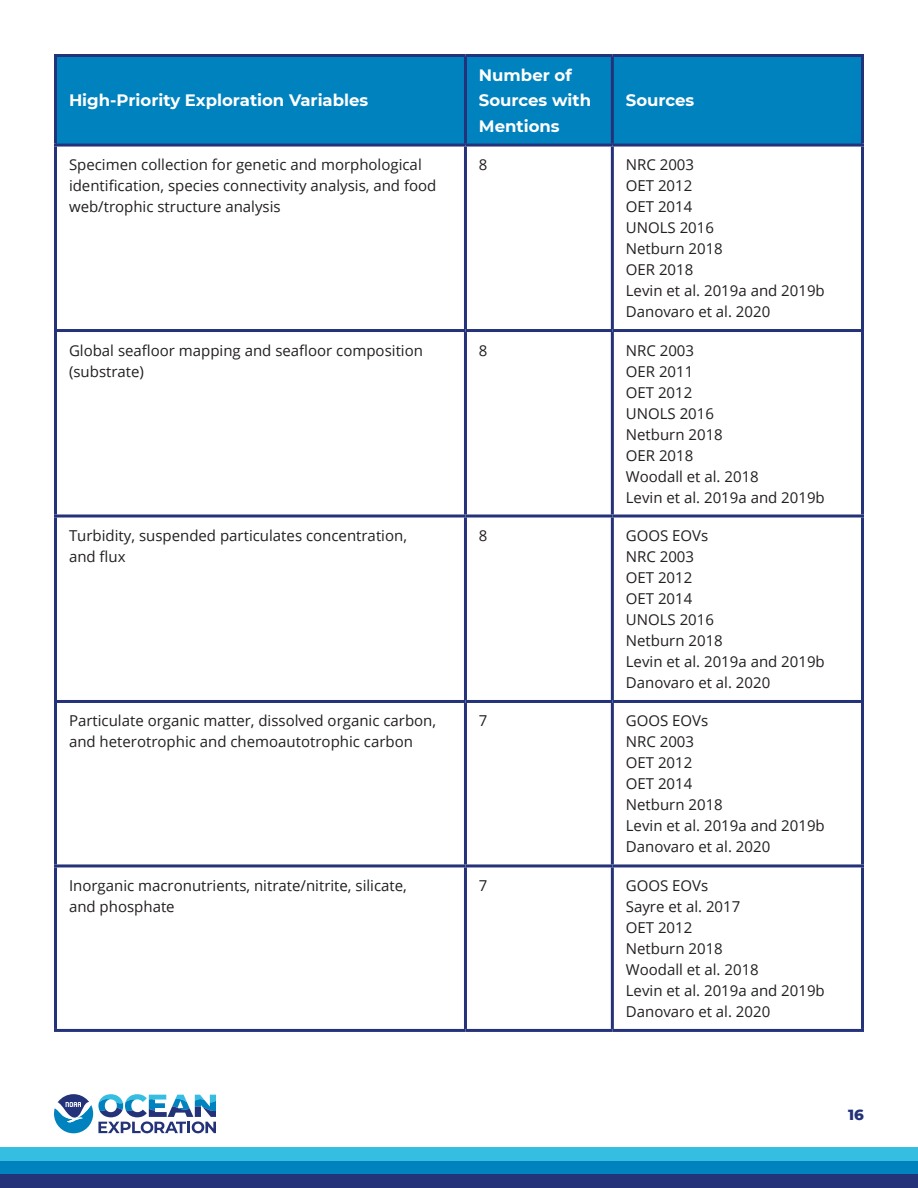
<style>
.page{position:relative;width:918px;height:1188px;background:#fff}
.page>*{position:absolute;margin:0;border:0;box-sizing:border-box;transform-origin:0 0}
.Table_Header_Text{font:700 16.5px/25.5px "Montserrat";color:#fff}
.Table_Body_Text{font:15px/21px "Open Sans";color:#231f20}
.t1{font:800 15px "Montserrat";color:#243279}
</style>
<div class="page">
<div style="left:0;top:1148px;width:918px;height:13px;background:#36bee2"></div>
<div style="left:0;top:1161px;width:918px;height:14px;background:#0082bf"></div>
<div style="left:0;top:1175px;width:918px;height:13px;background:#243279"></div>
<svg style="left:54px;top:1094px;width:162px;height:39px"></svg>
<div style="left:57px;top:57px;width:804px;height:87px;background:#0082bf"></div>
<hr style="left:54px;top:147px;width:3px;height:182px;background:#243279">
<hr style="left:464px;top:147px;width:3px;height:182px;background:#243279">
<hr style="left:611px;top:147px;width:3px;height:182px;background:#243279">
<hr style="left:861px;top:147px;width:3px;height:182px;background:#243279">
<hr style="left:54px;top:329px;width:411px;height:3px;background:#243279">
<hr style="left:54px;top:332px;width:3px;height:183px;background:#243279">
<hr style="left:465px;top:329px;width:147px;height:3px;background:#243279">
<hr style="left:464px;top:332px;width:3px;height:183px;background:#243279">
<hr style="left:612px;top:329px;width:252px;height:3px;background:#243279">
<hr style="left:611px;top:332px;width:3px;height:183px;background:#243279">
<hr style="left:861px;top:332px;width:3px;height:183px;background:#243279">
<hr style="left:54px;top:515px;width:411px;height:3px;background:#243279">
<hr style="left:54px;top:518px;width:3px;height:182px;background:#243279">
<hr style="left:465px;top:515px;width:147px;height:3px;background:#243279">
<hr style="left:464px;top:518px;width:3px;height:182px;background:#243279">
<hr style="left:612px;top:515px;width:252px;height:3px;background:#243279">
<hr style="left:611px;top:518px;width:3px;height:182px;background:#243279">
<hr style="left:861px;top:518px;width:3px;height:182px;background:#243279">
<hr style="left:54px;top:700px;width:411px;height:3px;background:#243279">
<hr style="left:54px;top:703px;width:3px;height:161px;background:#243279">
<hr style="left:465px;top:700px;width:147px;height:3px;background:#243279">
<hr style="left:464px;top:703px;width:3px;height:161px;background:#243279">
<hr style="left:612px;top:700px;width:252px;height:3px;background:#243279">
<hr style="left:611px;top:703px;width:3px;height:161px;background:#243279">
<hr style="left:861px;top:703px;width:3px;height:161px;background:#243279">
<hr style="left:54px;top:864px;width:411px;height:3px;background:#243279">
<hr style="left:54px;top:867px;width:3px;height:162px;background:#243279">
<hr style="left:465px;top:864px;width:147px;height:3px;background:#243279">
<hr style="left:464px;top:867px;width:3px;height:162px;background:#243279">
<hr style="left:612px;top:864px;width:252px;height:3px;background:#243279">
<hr style="left:611px;top:867px;width:3px;height:162px;background:#243279">
<hr style="left:861px;top:867px;width:3px;height:162px;background:#243279">
<hr style="left:54px;top:1029px;width:411px;height:3px;background:#243279">
<hr style="left:465px;top:1029px;width:147px;height:3px;background:#243279">
<hr style="left:612px;top:1029px;width:252px;height:3px;background:#243279">
<hr style="left:54px;top:54px;width:411px;height:3px;background:#243279">
<hr style="left:54px;top:57px;width:3px;height:87px;background:#243279">
<hr style="left:465px;top:54px;width:147px;height:3px;background:#243279">
<hr style="left:464px;top:57px;width:3px;height:87px;background:#243279">
<hr style="left:612px;top:54px;width:252px;height:3px;background:#243279">
<hr style="left:611px;top:57px;width:3px;height:87px;background:#243279">
<hr style="left:861px;top:57px;width:3px;height:87px;background:#243279">
<hr style="left:54px;top:144px;width:411px;height:3px;background:#243279">
<hr style="left:465px;top:144px;width:147px;height:3px;background:#243279">
<hr style="left:612px;top:144px;width:252px;height:3px;background:#243279">
<p class="Table_Header_Text" style="left:69px;top:87px;width:301px">High-Priority Exploration Variables</p>
<p class="Table_Header_Text" style="left:479px;top:61px;width:114px">Number of<br>Sources with<br>Mentions</p>
<p class="Table_Header_Text" style="left:626px;top:87px;width:70px">Sources</p>
<p class="Table_Body_Text" style="left:69px;top:154px;width:369px">Specimen collection for genetic and morphological identification, species connectivity analysis, and food web/trophic structure analysis</p>
<p class="Table_Body_Text" style="left:479px;top:154px;width:10px">8</p>
<p class="Table_Body_Text" style="left:626px;top:154px;width:70px">NRC 2003</p>
<p class="Table_Body_Text" style="left:626px;top:175px;width:68px">OET 2012</p>
<p class="Table_Body_Text" style="left:626px;top:196px;width:68px">OET 2014</p>
<p class="Table_Body_Text" style="left:626px;top:217px;width:90px">UNOLS 2016</p>
<p class="Table_Body_Text" style="left:626px;top:238px;width:98px">Netburn 2018</p>
<p class="Table_Body_Text" style="left:626px;top:259px;width:69px">OER 2018</p>
<p class="Table_Body_Text" style="left:626px;top:280px;width:200px">Levin et al. 2019a and 2019b</p>
<p class="Table_Body_Text" style="left:626px;top:301px;width:146px">Danovaro et al. 2020</p>
<p class="Table_Body_Text" style="left:69px;top:339px;width:356px">Global seafloor mapping and seafloor composition (substrate)</p>
<p class="Table_Body_Text" style="left:479px;top:339px;width:10px">8</p>
<p class="Table_Body_Text" style="left:626px;top:339px;width:70px">NRC 2003</p>
<p class="Table_Body_Text" style="left:626px;top:360px;width:69px">OER 2011</p>
<p class="Table_Body_Text" style="left:626px;top:381px;width:68px">OET 2012</p>
<p class="Table_Body_Text" style="left:626px;top:402px;width:90px">UNOLS 2016</p>
<p class="Table_Body_Text" style="left:626px;top:423px;width:98px">Netburn 2018</p>
<p class="Table_Body_Text" style="left:626px;top:444px;width:69px">OER 2018</p>
<p class="Table_Body_Text" style="left:626px;top:465px;width:134px">Woodall et al. 2018</p>
<p class="Table_Body_Text" style="left:626px;top:486px;width:200px">Levin et al. 2019a and 2019b</p>
<p class="Table_Body_Text" style="left:69px;top:525px;width:340px">Turbidity, suspended particulates concentration, and flux</p>
<p class="Table_Body_Text" style="left:479px;top:525px;width:10px">8</p>
<p class="Table_Body_Text" style="left:626px;top:525px;width:84px">GOOS EOVs</p>
<p class="Table_Body_Text" style="left:626px;top:546px;width:70px">NRC 2003</p>
<p class="Table_Body_Text" style="left:626px;top:567px;width:68px">OET 2012</p>
<p class="Table_Body_Text" style="left:626px;top:588px;width:68px">OET 2014</p>
<p class="Table_Body_Text" style="left:626px;top:609px;width:90px">UNOLS 2016</p>
<p class="Table_Body_Text" style="left:626px;top:630px;width:98px">Netburn 2018</p>
<p class="Table_Body_Text" style="left:626px;top:651px;width:200px">Levin et al. 2019a and 2019b</p>
<p class="Table_Body_Text" style="left:626px;top:672px;width:146px">Danovaro et al. 2020</p>
<p class="Table_Body_Text" style="left:69px;top:710px;width:369px">Particulate organic matter, dissolved organic carbon, and heterotrophic and chemoautotrophic carbon</p>
<p class="Table_Body_Text" style="left:479px;top:710px;width:10px">7</p>
<p class="Table_Body_Text" style="left:626px;top:710px;width:84px">GOOS EOVs</p>
<p class="Table_Body_Text" style="left:626px;top:731px;width:70px">NRC 2003</p>
<p class="Table_Body_Text" style="left:626px;top:752px;width:68px">OET 2012</p>
<p class="Table_Body_Text" style="left:626px;top:773px;width:68px">OET 2014</p>
<p class="Table_Body_Text" style="left:626px;top:794px;width:98px">Netburn 2018</p>
<p class="Table_Body_Text" style="left:626px;top:815px;width:200px">Levin et al. 2019a and 2019b</p>
<p class="Table_Body_Text" style="left:626px;top:836px;width:146px">Danovaro et al. 2020</p>
<p class="Table_Body_Text" style="left:69px;top:875px;width:339px">Inorganic macronutrients, nitrate/nitrite, silicate, and phosphate</p>
<p class="Table_Body_Text" style="left:479px;top:875px;width:10px">7</p>
<p class="Table_Body_Text" style="left:626px;top:875px;width:84px">GOOS EOVs</p>
<p class="Table_Body_Text" style="left:626px;top:896px;width:116px">Sayre et al. 2017</p>
<p class="Table_Body_Text" style="left:626px;top:917px;width:68px">OET 2012</p>
<p class="Table_Body_Text" style="left:626px;top:938px;width:98px">Netburn 2018</p>
<p class="Table_Body_Text" style="left:626px;top:959px;width:134px">Woodall et al. 2018</p>
<p class="Table_Body_Text" style="left:626px;top:980px;width:200px">Levin et al. 2019a and 2019b</p>
<p class="Table_Body_Text" style="left:626px;top:1001px;width:146px">Danovaro et al. 2020</p>
<p class="t1" style="left:848px;top:1104px;width:17px">16</p>
</div>
